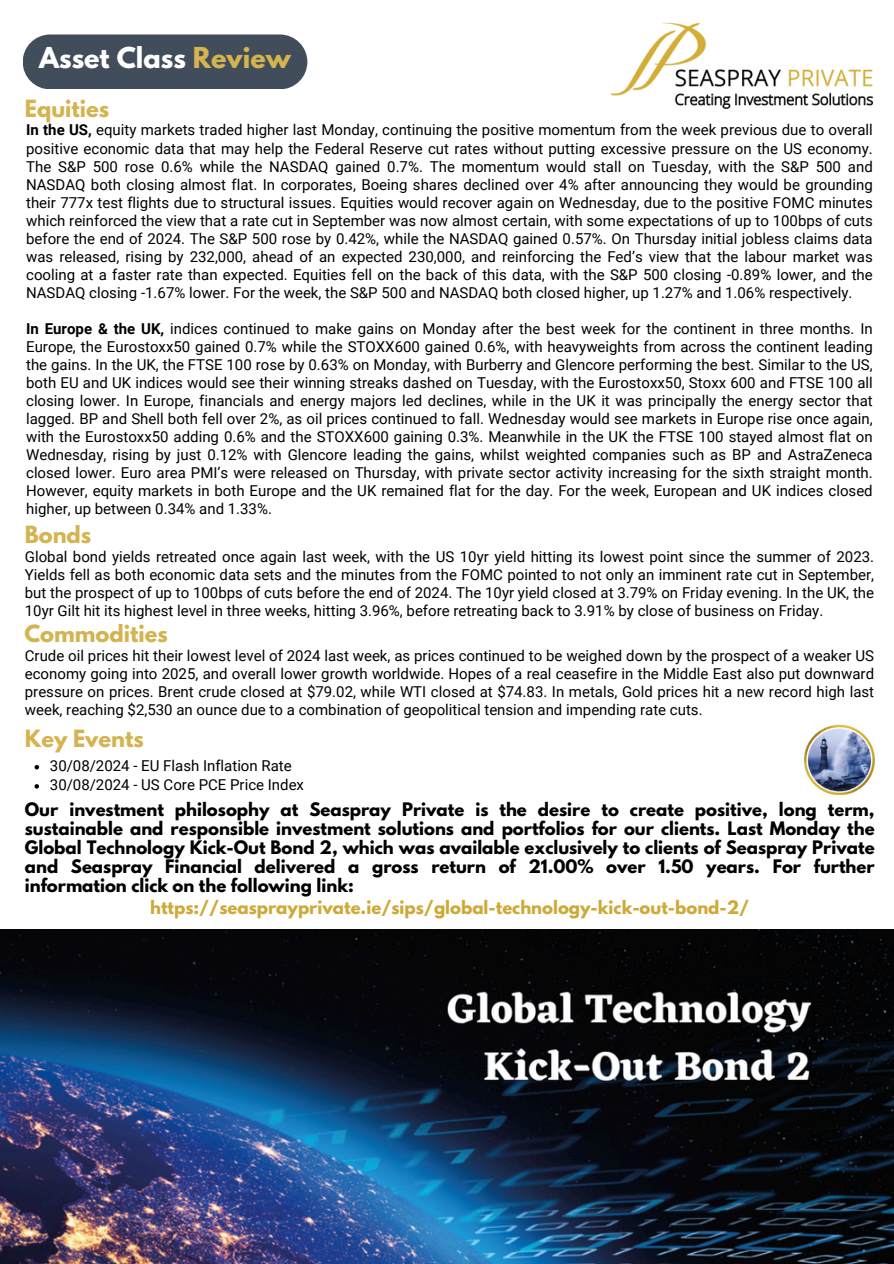
<style>
.page{position:relative;width:894px;height:1264px;background:#fff}
.page>*{position:absolute;margin:0;border:0;box-sizing:border-box;transform-origin:0 0}
.t1{font:700 25.5px "League Spartan";color:#fff}
.t2{font:700 21px "League Spartan";color:#d4b450}
.t3{font:700 16.5px/19.2px "League Spartan";color:#000;text-align:justify}
.t4{font:700 16.5px "League Spartan";color:#cdaa38}
.t5{font:15px/18px "Roboto";color:#000;text-align:justify}
.s1{color:#d4b450}
.s2{font-weight:700}
</style>
<div class="page">
<div style="left:23px;top:34px;width:284px;height:55px;background:#414d5a;border-radius:27px"></div>
<img style="left:610px;top:22px;width:263px;height:87px">
<img style="left:804px;top:724px;width:69px;height:70px">
<img style="left:0;top:929px;width:893px;height:334px">
<svg style="left:35px;top:765px;width:4px;height:4px"></svg>
<svg style="left:35px;top:784px;width:4px;height:4px"></svg>
<h1 class="t1" style="left:39px;top:45px;width:253px">Asset Class <span class="s1">Review</span></h1>
<p class="t2" style="left:25px;top:98px;width:86px">Equities</p>
<p class="t5" style="left:26px;top:121px;width:847px"><span class="s2">In the US,</span> equity markets traded higher last Monday, continuing the positive momentum from the week previous due to overall positive economic data that may help the Federal Reserve cut rates without putting excessive pressure on the US economy.<br>The S&amp;P 500 rose 0.6% while the NASDAQ gained 0.7%. The momentum would stall on Tuesday, with the S&amp;P 500 and NASDAQ both closing almost flat. In corporates, Boeing shares declined over 4% after announcing they would be grounding their 777x test flights due to structural issues. Equities would recover again on Wednesday, due to the positive FOMC minutes which reinforced the view that a rate cut in September was now almost certain, with some expectations of up to 100bps of cuts before the end of 2024. The S&amp;P 500 rose by 0.42%, while the NASDAQ gained 0.57%. On Thursday initial jobless claims data was released, rising by 232,000, ahead of an expected 230,000, and reinforcing the Fed’s view that the labour market was cooling at a faster rate than expected. Equities fell on the back of this data, with the S&amp;P 500 closing -0.89% lower, and the NASDAQ closing -1.67% lower. For the week, the S&amp;P 500 and NASDAQ both closed higher, up 1.27% and 1.06% respectively.</p>
<h3 class="t5" style="left:26px;top:319px;width:847px"><span class="s2">In Europe &amp; the UK,</span> indices continued to make gains on Monday after the best week for the continent in three months. In Europe, the Eurostoxx50 gained 0.7% while the STOXX600 gained 0.6%, with heavyweights from across the continent leading the gains. In the UK, the FTSE 100 rose by 0.63% on Monday, with Burberry and Glencore performing the best. Similar to the US, both EU and UK indices would see their winning streaks dashed on Tuesday, with the Eurostoxx50, Stoxx 600 and FTSE 100 all closing lower. In Europe, financials and energy majors led declines, while in the UK it was principally the energy sector that lagged. BP and Shell both fell over 2%, as oil prices continued to fall. Wednesday would see markets in Europe rise once again, with the Eurostoxx50 adding 0.6% and the STOXX600 gaining 0.3%. Meanwhile in the UK the FTSE 100 stayed almost flat on Wednesday, rising by just 0.12% with Glencore leading the gains, whilst weighted companies such as BP and AstraZeneca closed lower. Euro area PMI’s were released on Thursday, with private sector activity increasing for the sixth straight month.<br>However, equity markets in both Europe and the UK remained flat for the day. For the week, European and UK indices closed higher, up between 0.34% and 1.33%.</h3>
<h2 class="t2" style="left:25px;top:524px;width:68px">Bonds</h2>
<p class="t5" style="left:25px;top:547px;width:850px">Global bond yields retreated once again last week, with the US 10yr yield hitting its lowest point since the summer of 2023.<br>Yields fell as both economic data sets and the minutes from the FOMC pointed to not only an imminent rate cut in September, but the prospect of up to 100bps of cuts before the end of 2024. The 10yr yield closed at 3.79% on Friday evening. In the UK, the 10yr Gilt hit its highest level in three weeks, hitting 3.96%, before retreating back to 3.91% by close of business on Friday.</p>
<p class="t5" style="left:25px;top:647px;width:850px">Crude oil prices hit their lowest level of 2024 last week, as prices continued to be weighed down by the prospect of a weaker US economy going into 2025, and overall lower growth worldwide. Hopes of a real ceasefire in the Middle East also put downward pressure on prices. Brent crude closed at $79.02, while WTI closed at $74.83. In metals, Gold prices hit a new record high last week, reaching $2,530 an ounce due to a combination of geopolitical tension and impending rate cuts.</p>
<p class="t2" style="left:24px;top:623px;width:145px">Commodities</p>
<h2 class="t2" style="left:25px;top:728px;width:120px">Key Events</h2>
<p class="t5" style="left:50px;top:756px;width:243px">30/08/2024 - EU Flash Inflation Rate</p>
<h2 class="t5" style="left:50px;top:775px;width:255px">30/08/2024 - US Core PCE Price Index</h2>
<p class="t3" style="left:25px;top:801px;width:851px">Our investment philosophy at Seaspray Private is the desire to create positive, long term, sustainable and responsible investment solutions and portfolios for our clients. Last Monday the Global Technology Kick-Out Bond 2, which was available exclusively to clients of Seaspray Private and Seaspray Financial delivered a gross return of 21.00% over 1.50 years. For further information click on the following link:</p>
<p class="t4" style="left:150px;top:899px;width:600px">https://seasprayprivate.ie/sips/global-technology-kick-out-bond-2/</p>
</div>
